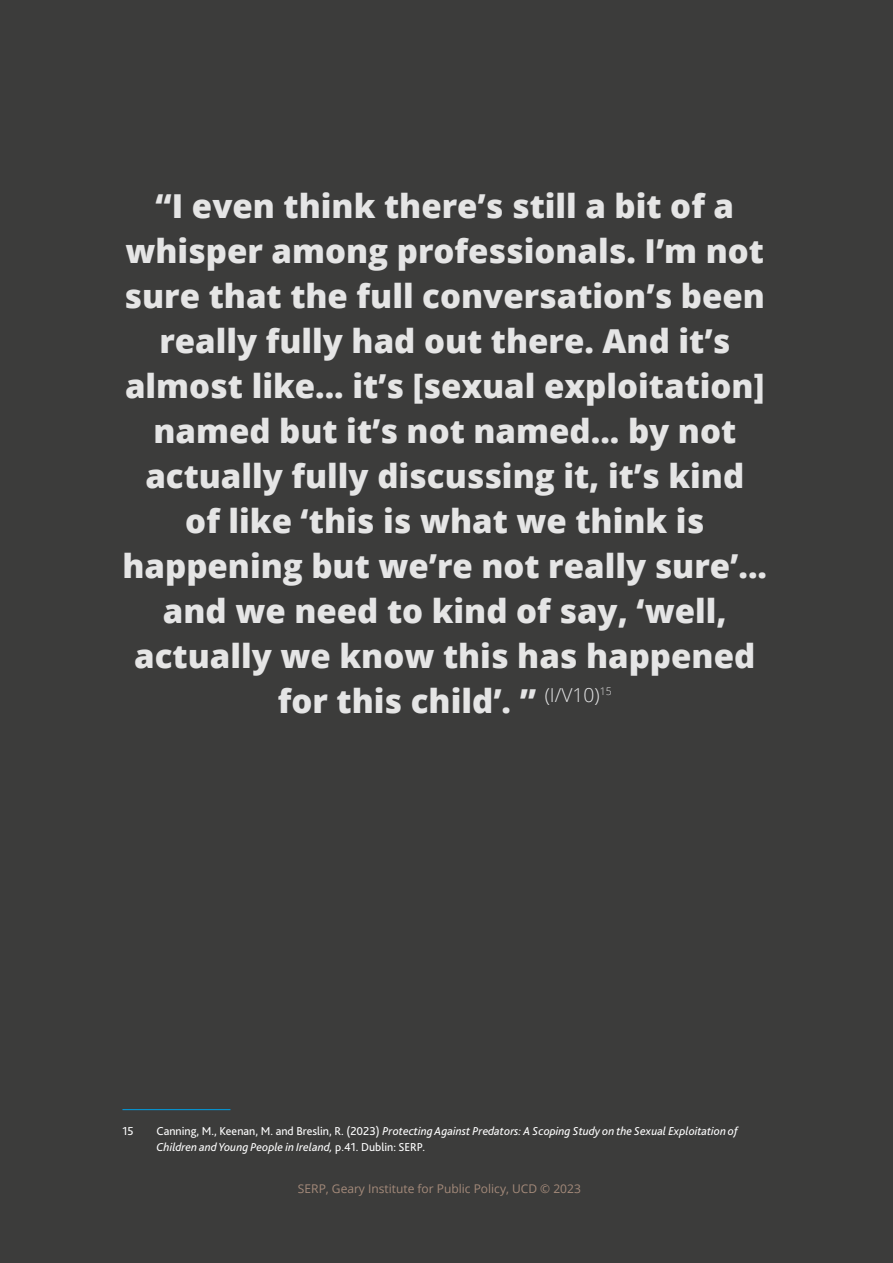
<style>
.page{position:relative;width:893px;height:1263px;background:#3c3c3b}
.page>*{position:absolute;margin:0;border:0;box-sizing:border-box;transform-origin:0 0}
.t1{font:800 33px/45px "Open Sans";color:#e5e5e5;text-align:center}
.t2{font:italic 12px/16.5px "Bliss 2";color:#fff}
.t3{font:12px "Open Sans";color:#a48a7a}
.t4{font:12px "Bliss 2";color:#fff}
.s1{font-style:normal}
</style>
<div class="page">
<hr style="left:122px;top:1109px;width:108px;height:1px;background:#009fe3">
<p class="t1" style="left:122px;top:182px;width:646px">“I even think there’s still a bit of a whisper among professionals. I’m not sure that the full conversation’s been really fully had out there. And it’s almost like... it’s [sexual exploitation] named but it’s not named... by not actually fully discussing it, it’s kind<br>of like ‘this is what we think is happening but we’re not really sure’... and we need to kind of say, ‘well, actually we know this has happened for this child’. ” <sup>(I/V10)</sup><sup>15</sup></p>
<p class="t4" style="left:122px;top:1123px;width:13px">15</p>
<p class="t2" style="left:156px;top:1122px;width:583px"><span class="s1">Canning, M., Keenan, M. and Breslin, R. (2023)</span> Protecting Against Predators: A Scoping Study on the Sexual Exploitation of<br>Children and Young People in Ireland, <span class="s1">p.41. Dublin: SERP.</span></p>
<p class="t3" style="left:298px;top:1180px;width:284px">SERP, Geary Institute for Public Policy, UCD © 2023</p>
</div>
